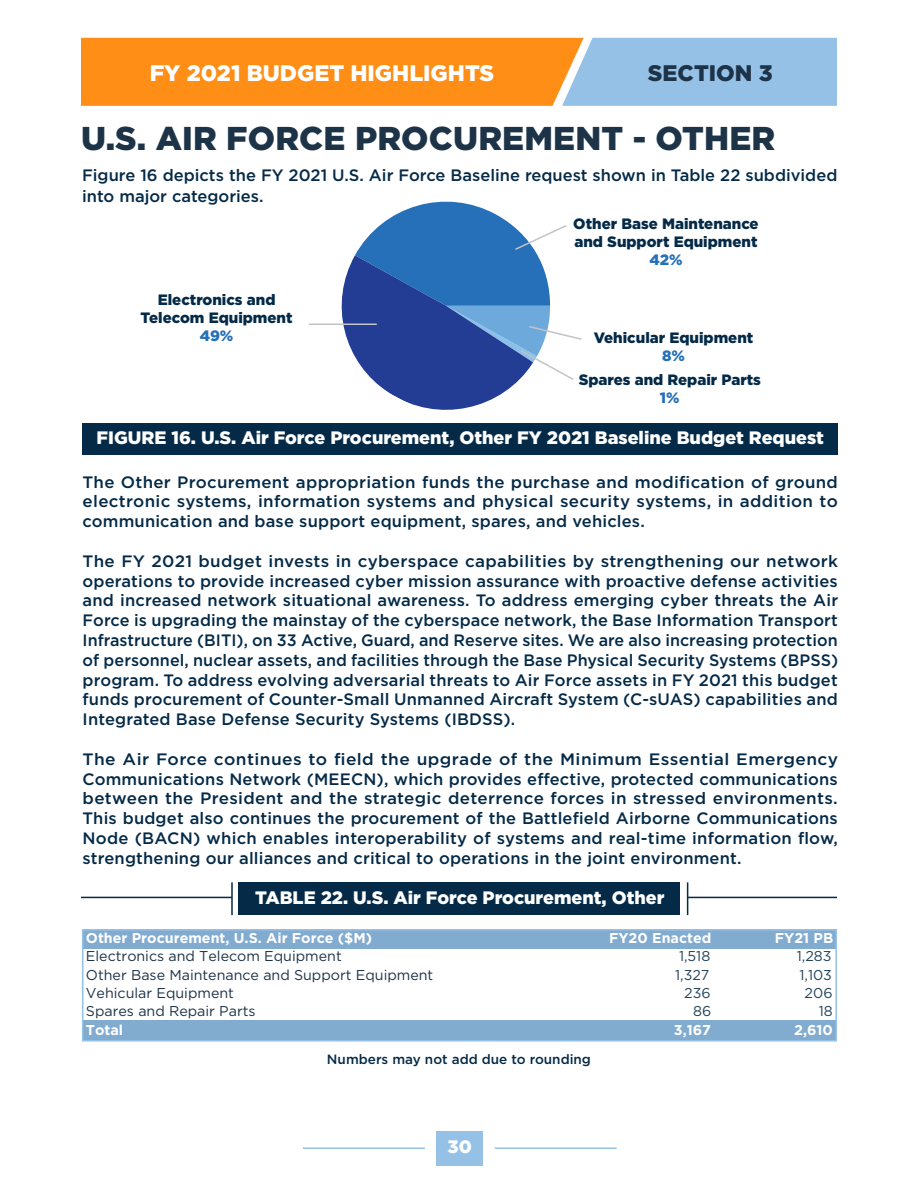
<style>
.page{position:relative;width:918px;height:1188px;background:#fff}
.page>*{position:absolute;margin:0;border:0;box-sizing:border-box;transform-origin:0 0}
.t1{font:900 33px "Gotham Pro";letter-spacing:.005em;color:#1d3347}
.t2{font:900 22.5px "Gotham Pro";color:#fff}
.t3{font:900 22.5px "Gotham Pro";color:#1d3347}
.t4{font:900 18px "Gotham Pro";color:#fff}
.t5{font:500 16.5px/19.8px "Gotham";letter-spacing:.01em;color:#042a47;text-align:justify}
.t6{font:500 16.5px/19.8px "Gotham";letter-spacing:.01em;color:#042a47;text-align:justify;scale:1.05 1}
.t7{font:900 15px/18px "Gotham Pro";color:#042a47;text-align:center}
.t8{font:900 15px "Gotham Pro";color:#2570b8}
.t9{font:14.25px "Gotham";color:#1d3347}
.t10{font:700 14.25px "Gotham";color:#fff}
.t11{font:14.25px "Gotham";color:#254359}
.t12{font:500 13.5px "Gotham";color:#042a47}
</style>
<div class="page">
<div style="left:437px;top:1131px;width:46px;height:35px;background:#96c1e7"></div>
<svg style="left:81px;top:38px;width:756px;height:68px;background:#dba05f"></svg>
<hr style="left:495px;top:1148px;width:122px;height:1px;background:#96c1e7">
<hr style="left:303px;top:1148px;width:122px;height:1px;background:#96c1e7">
<div style="left:238px;top:882px;width:442px;height:33px;background:#042a47"></div>
<hr style="left:687px;top:882px;width:1px;height:33px;background:#042a47">
<hr style="left:231px;top:882px;width:2px;height:33px;background:#042a47">
<hr style="left:688px;top:897px;width:149px;height:1px;background:#042a47">
<hr style="left:81px;top:897px;width:151px;height:1px;background:#042a47">
<div style="left:82px;top:424px;width:756px;height:31px;background:#042a47"></div>
<div style="left:83px;top:929px;width:754px;height:19px;background:#82abd0"></div>
<div style="left:83px;top:1020px;width:754px;height:20px;background:#82abd0"></div>
<hr style="left:309px;top:324px;width:68px;height:1px;background:#c2c3c6">
<svg style="left:328px;top:201px;width:255px;height:223px"></svg>
<div style="left:82px;top:929px;width:755px;height:113px;border:2px solid #96c1e7"></div>
<p class="t2" style="left:150px;top:60px;width:346px">FY 2021 BUDGET HIGHLIGHTS</p>
<p class="t3" style="left:648px;top:60px;width:126px">SECTION 3</p>
<p class="t1" style="left:81px;top:119px;width:696px">U.S. AIR FORCE PROCUREMENT - OTHER</p>
<p class="t5" style="left:82px;top:165px;width:757px;line-height:20.7px">Figure 16 depicts the FY 2021 U.S. Air Force Baseline request shown in Table 22 subdivided into major categories.</p>
<p class="t7" style="left:141px;top:290px;width:153px">Electronics and<br>Telecom Equipment</p>
<p class="t8" style="left:200px;top:327px;width:35px">49%</p>
<p class="t7" style="left:573px;top:215px;width:187px;text-align:left">Other Base Maintenance and Support Equipment</p>
<p class="t8" style="left:649px;top:251px;width:35px">42%</p>
<p class="t7" style="left:594px;top:328px;width:161px">Vehicular Equipment</p>
<p class="t8" style="left:662px;top:347px;width:24px">8%</p>
<p class="t7" style="left:579px;top:370px;width:184px">Spares and Repair Parts</p>
<p class="t8" style="left:660px;top:389px;width:21px">1%</p>
<p class="t4" style="left:96px;top:427px;width:729px">FIGURE 16. U.S. Air Force Procurement, Other FY 2021 Baseline Budget Request</p>
<p class="t5" style="left:83px;top:472px;width:757px">The Other Procurement appropriation funds the purchase and modification of ground electronic systems, information systems and physical security systems, in addition to communication and base support equipment, spares, and vehicles.</p>
<p class="t5" style="left:83px;top:551px;width:757px">The FY 2021 budget invests in cyberspace capabilities by strengthening our network operations to provide increased cyber mission assurance with proactive defense activities and increased network situational awareness. To address emerging cyber threats the Air Force is upgrading the mainstay of the cyberspace network, the Base Information Transport Infrastructure (BITI), on 33 Active, Guard, and Reserve sites. We are also increasing protection of personnel, nuclear assets, and facilities through the Base Physical Security Systems (BPSS) program. To address evolving adversarial threats to Air Force assets in FY 2021 this budget funds procurement of Counter-Small Unmanned Aircraft System (C-sUAS) capabilities and Integrated Base Defense Security Systems (IBDSS).</p>
<p class="t6" style="left:83px;top:749px;width:721px">The Air Force continues to field the upgrade of the Minimum Essential Emergency Communications Network (MEECN), which provides effective, protected communications between the President and the strategic deterrence forces in stressed environments.<br>This budget also continues the procurement of the Battlefield Airborne Communications Node (BACN) which enables interoperability of systems and real-time information flow, strengthening our alliances and critical to operations in the joint environment.</p>
<p class="t4" style="left:255px;top:888px;width:411px">TABLE 22. U.S. Air Force Procurement, Other</p>
<p class="t10" style="left:86px;top:929px;width:288px">Other Procurement, U.S. Air Force ($M)</p>
<p class="t10" style="left:609px;top:929px;width:104px">FY20 Enacted</p>
<p class="t10" style="left:775px;top:929px;width:60px">FY21 PB</p>
<p class="t9" style="left:86px;top:947px;width:257px">Electronics and Telecom Equipment</p>
<p class="t11" style="left:679px;top:947px;width:33px">1,518</p>
<p class="t11" style="left:797px;top:947px;width:36px">1,283</p>
<p class="t9" style="left:86px;top:965px;width:349px">Other Base Maintenance and Support Equipment</p>
<p class="t11" style="left:675px;top:965px;width:36px">1,327</p>
<p class="t11" style="left:799px;top:965px;width:34px">1,103</p>
<p class="t9" style="left:86px;top:984px;width:150px">Vehicular Equipment</p>
<p class="t11" style="left:684px;top:984px;width:28px">236</p>
<p class="t11" style="left:805px;top:984px;width:29px">206</p>
<p class="t9" style="left:86px;top:1002px;width:171px">Spares and Repair Parts</p>
<p class="t11" style="left:693px;top:1002px;width:20px">86</p>
<p class="t11" style="left:819px;top:1002px;width:16px">18</p>
<p class="t10" style="left:86px;top:1021px;width:39px">Total</p>
<p class="t10" style="left:674px;top:1021px;width:39px">3,167</p>
<p class="t10" style="left:794px;top:1021px;width:40px">2,610</p>
<p class="t12" style="left:327px;top:1051px;width:266px">Numbers may not add due to rounding</p>
<p class="t4" style="left:448px;top:1136px;width:26px">30</p>
</div>
